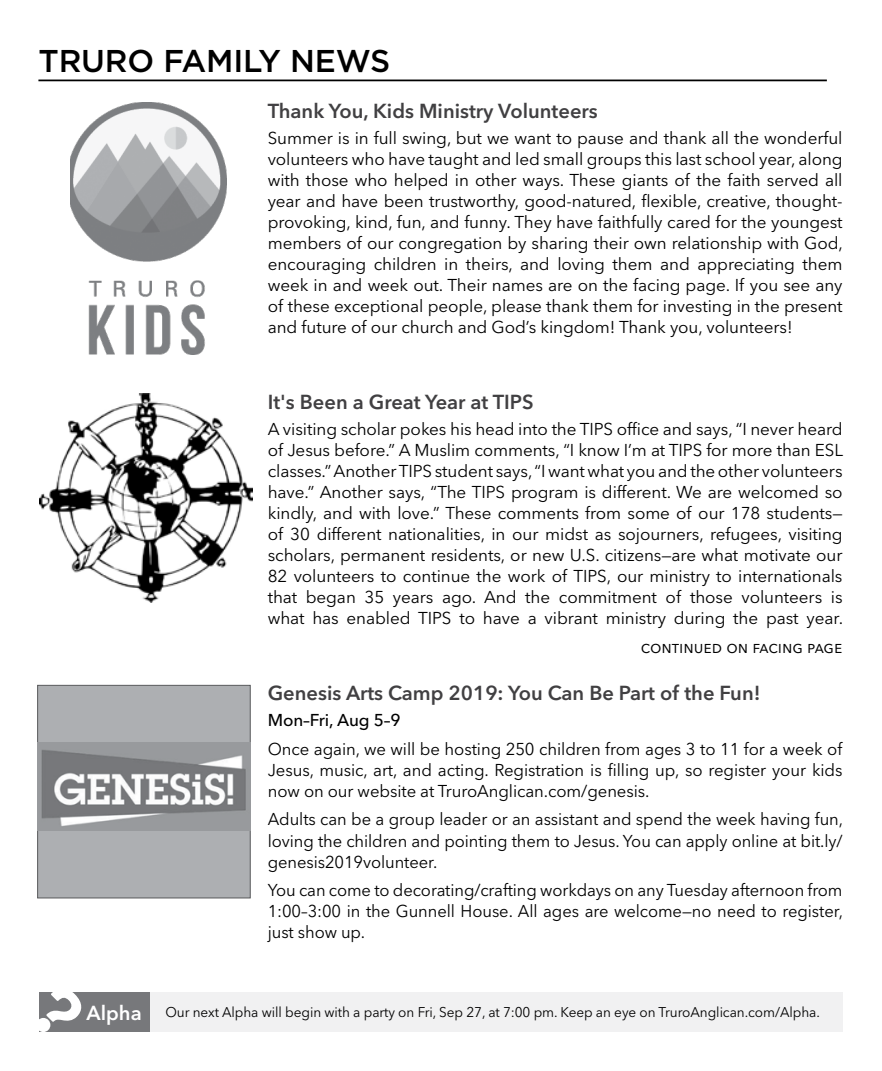
<style>
.page{position:relative;width:882px;height:1071px;background:#fff}
.page>*{position:absolute;margin:0;border:0;box-sizing:border-box;transform-origin:0 0}
.t1{font:500 31.5px "Gotham";letter-spacing:-.005em;color:#000}
.t2{font:600 20.12px "Avenir Next LT Pro";color:#414042}
.t3{font:17.15px/21px "Avenir Next LT Pro";letter-spacing:-.005em;color:#000;text-align:justify}
.t4{font:500 17.15px "Avenir Next LT Pro";letter-spacing:-.005em;color:#000}
.t5{font:14px "Avenir Next LT Pro";letter-spacing:-.005em;color:#000}
.s1{font-weight:600;font-size:20.12px;color:#fff}
</style>
<div class="page">
<hr style="left:38px;top:80px;width:789px;height:1px;background:#000">
<div style="left:39px;top:992px;width:111px;height:40px;background:#77787b"></div>
<svg style="left:39px;top:992px;width:42px;height:40px"></svg>
<div style="left:150px;top:992px;width:693px;height:40px;background:#f1f1f2"></div>
<div style="left:37px;top:685px;width:213px;height:213px;background:#adafb2;border:1px solid #58595b"></div>
<img style="left:38px;top:743px;width:212px;height:87px">
<img style="left:70px;top:102px;width:156px;height:252px">
<img style="left:39px;top:394px;width:213px;height:209px">
<h1 class="t1" style="left:38px;top:40px;width:353px">TRURO FAMILY NEWS</h1>
<p class="t2" style="left:268px;top:98px;width:332px">Thank You, Kids Ministry Volunteers</p>
<p class="t3" style="left:268px;top:127px;width:577px">Summer is in full swing, but we want to pause and thank all the wonderful volunteers who have taught and led small groups this last school year, along with those who helped in other ways. These giants of the faith served all year and have been trustworthy, good-natured, flexible, creative, thought&shy;provoking, kind, fun, and funny. They have faithfully cared for the youngest members of our congregation by sharing their own relationship with God, encouraging children in theirs, and loving them and appreciating them week in and week out. Their names are on the facing page. If you see any of these exceptional people, please thank them for investing in the present and future of our church and God’s kingdom! Thank you, volunteers!</p>
<p class="t2" style="left:268px;top:390px;width:268px">It's Been a Great Year at TIPS</p>
<p class="t3" style="left:268px;top:418px;width:577px">A visiting scholar pokes his head into the TIPS office and says, “I never heard of Jesus before.” A Muslim comments, “I know I’m at TIPS for more than ESL classes.” Another TIPS student says, “I want what you and the other volunteers have.” Another says, “The TIPS program is different. We are welcomed so kindly, and with love.” These comments from some of our 178 students— of 30 different nationalities, in our midst as sojourners, refugees, visiting scholars, permanent residents, or new U.S. citizens—are what motivate our 82 volunteers to continue the work of TIPS, our ministry to internationals that began 35 years ago. And the commitment of those volunteers is what has enabled TIPS to have a vibrant ministry during the past year.</p>
<p class="t3" style="left:641px;top:636px;width:203px">continued on facing page</p>
<p class="t2" style="left:268px;top:681px;width:494px">Genesis Arts Camp 2019: You Can Be Part of the Fun!</p>
<p class="t4" style="left:268px;top:710px;width:134px">Mon–Fri, Aug 5–9</p>
<p class="t3" style="left:268px;top:738px;width:577px">Once again, we will be hosting 250 children from ages 3 to 11 for a week of Jesus, music, art, and acting. Registration is filling up, so register your kids now on our website at TruroAnglican.com/genesis.</p>
<p class="t3" style="left:268px;top:809px;width:577px">Adults can be a group leader or an assistant and spend the week having fun, loving the children and pointing them to Jesus. You can apply online at bit.ly/ genesis2019volunteer.</p>
<p class="t3" style="left:268px;top:880px;width:577px">You can come to decorating/crafting workdays on any Tuesday afternoon from 1:00–3:00 in the Gunnell House. All ages are welcome—no need to register, just show up.</p>
<p class="t5" style="left:87px;top:1004px;width:735px"><span class="s1">Alpha</span> Our next Alpha will begin with a party on Fri, Sep 27, at 7:00 pm. Keep an eye on TruroAnglican.com/Alpha.</p>
</div>
